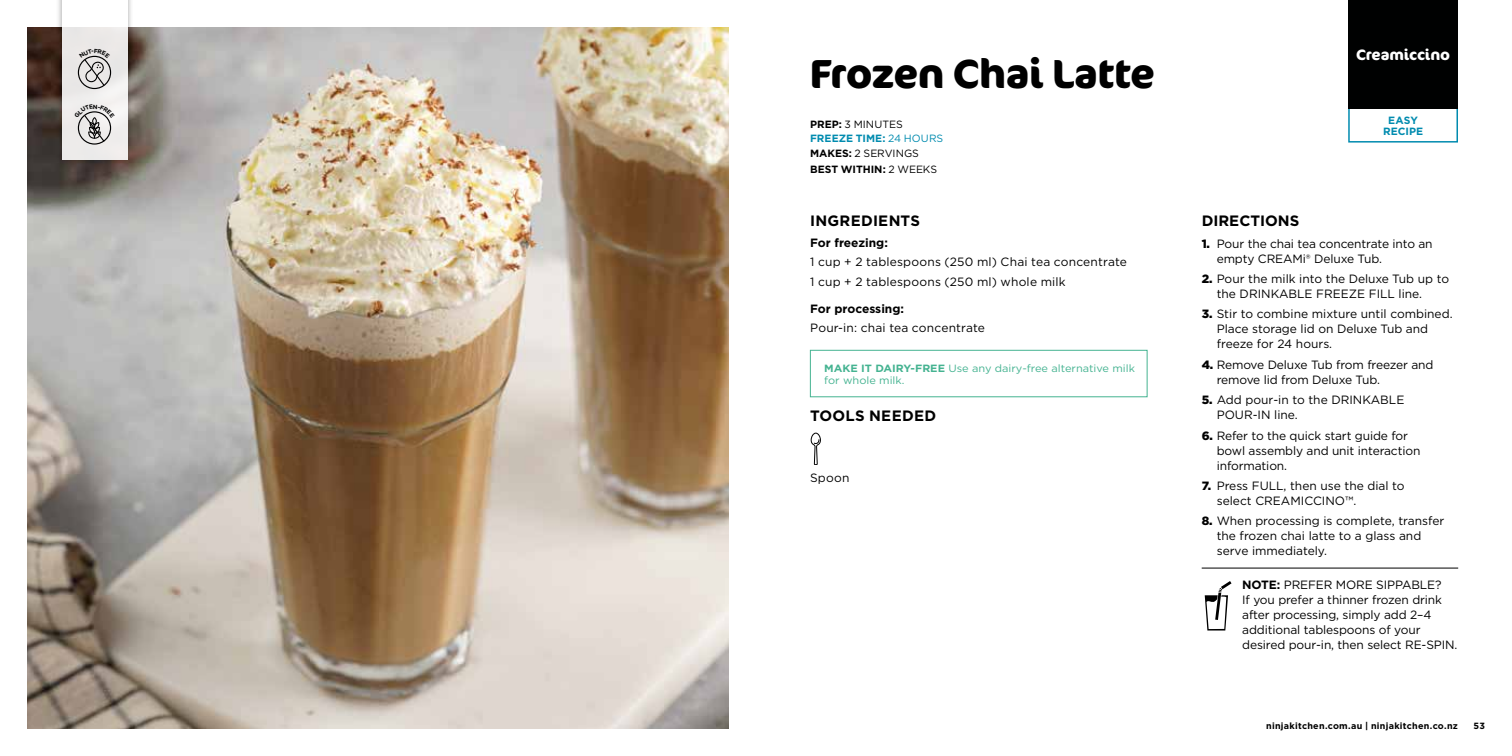
<style>
.page{position:relative;width:1512px;height:756px;background:#fff}
.page>*{position:absolute;margin:0;border:0;box-sizing:border-box;transform-origin:0 0}
.t1{font:700 40.5px "Cocon Pro";letter-spacing:-.015em;color:#000}
.t2{font:700 15px "Gotham";letter-spacing:.01em;color:#000}
.t3{font:700 15px "Cocon Pro";letter-spacing:-.005em;color:#fff}
.t4{font:12px/15px "Gotham";letter-spacing:-.01em;color:#000}
.t5{font:12px/19.6px "Gotham";letter-spacing:.015em;color:#000}
.t6{font:700 12px "Gotham";color:#000}
.t7{font:10.5px/12px "Gotham";color:#45b391;scale:1.05 1}
.t8{font:700 10.5px/10.5px "Gotham";letter-spacing:.005em;color:#008baf;text-align:center}
.t9{font:700 10.5px/15.3px "Gotham";color:#000}
.t10{font:700 9px "Gotham";letter-spacing:.03em;color:#000}
.s1{color:#000}
.s2{font-weight:400;color:#000}
.s3{font-weight:400}
.s4{font-weight:700}
.s5{font-weight:900}
</style>
<div class="page">
<img style="left:27px;top:27px;width:702px;height:702px">
<div style="left:1348px;top:102px;width:110px;height:41px;border:2px solid #008baf"></div>
<div style="left:1348px;top:0;width:110px;height:109px;background:#000101"></div>
<hr style="left:1202px;top:568px;width:256px;height:1px;background:#000">
<div style="left:55px;top:0;width:79px;height:166px;background:#000;opacity:.4"></div>
<div style="left:62px;top:0;width:65px;height:160px;background:linear-gradient(to bottom,#f5f4f4,#ebe9e8)"></div>
<div style="left:78px;top:56px;width:33px;height:33px;border:1px solid #000;border-radius:50%"></div>
<div style="left:78px;top:111px;width:33px;height:34px;border:1px solid #000;border-radius:50%"></div>
<div style="left:810px;top:350px;width:338px;height:47px;border:1px solid #45b391"></div>
<svg style="left:811px;top:433px;width:10px;height:32px"></svg>
<svg style="left:1205px;top:581px;width:27px;height:50px"></svg>
<svg style="left:79px;top:49px;width:31px;height:38px"></svg>
<svg style="left:74px;top:104px;width:41px;height:39px"></svg>
<h1 class="t1" style="left:810px;top:45px;width:347px">Frozen Chai Latte</h1>
<p class="t8" style="left:810px;top:118px;width:135px;line-height:13.8px;text-align:left"><span class="s1">PREP:</span> <span class="s2">3 MINUTES<br></span>FREEZE TIME: <span class="s3">24 HOURS</span></p>
<p class="t9" style="left:810px;top:146px;width:129px">MAKES: <span class="s3">2 SERVINGS<br></span>BEST WITHIN: <span class="s3">2 WEEKS</span></p>
<p class="t2" style="left:810px;top:211px;width:111px">INGREDIENTS</p>
<p class="t6" style="left:810px;top:235px;width:79px">For freezing:</p>
<p class="t5" style="left:810px;top:252px;width:318px">1 cup + 2 tablespoons (250 ml) Chai tea concentrate<br>1 cup + 2 tablespoons (250 ml) whole milk</p>
<p class="t6" style="left:810px;top:300px;width:95px">For processing:</p>
<p class="t5" style="left:810px;top:318px;width:176px">Pour-in: chai tea concentrate</p>
<p class="t7" style="left:824px;top:362px;width:297px"><span class="s4">MAKE IT DAIRY-FREE</span> Use any dairy-free alternative milk for whole milk.</p>
<p class="t2" style="left:810px;top:406px;width:128px">TOOLS NEEDED</p>
<p class="t4" style="left:810px;top:470px;width:41px">Spoon</p>
<p class="t3" style="left:1356px;top:45px;width:96px">Creamiccino</p>
<p class="t8" style="left:1383px;top:115px;width:41px">EASY<br>RECIPE</p>
<p class="t2" style="left:1202px;top:211px;width:99px">DIRECTIONS</p>
<p class="t4" style="left:1217px;top:236px;width:218px;text-indent:-15px"><span class="s5">1.</span> Pour the chai tea concentrate into an empty CREAMi® Deluxe Tub.</p>
<p class="t4" style="left:1217px;top:271px;width:234px;text-indent:-15px"><span class="s5">2.</span> Pour the milk into the Deluxe Tub up to the DRINKABLE FREEZE FILL line.</p>
<p class="t4" style="left:1217px;top:306px;width:237px;text-indent:-15px"><span class="s5">3.</span> Stir to combine mixture until combined.<br>Place storage lid on Deluxe Tub and freeze for 24 hours.</p>
<p class="t4" style="left:1217px;top:357px;width:218px;text-indent:-15px"><span class="s5">4.</span> Remove Deluxe Tub from freezer and remove lid from Deluxe Tub.</p>
<p class="t4" style="left:1217px;top:392px;width:189px;text-indent:-15px"><span class="s5">5.</span> Add pour-in to the DRINKABLE<br>POUR-IN line.</p>
<p class="t4" style="left:1217px;top:428px;width:205px;text-indent:-15px"><span class="s5">6.</span> Refer to the quick start guide for bowl assembly and unit interaction information.</p>
<p class="t4" style="left:1217px;top:478px;width:190px;text-indent:-15px"><span class="s5">7.</span> Press FULL, then use the dial to select CREAMICCINO™.</p>
<p class="t4" style="left:1217px;top:513px;width:229px;text-indent:-15px"><span class="s5">8.</span> When processing is complete, transfer the frozen chai latte to a glass and serve immediately.</p>
<p class="t4" style="left:1242px;top:577px;width:217px"><span class="s4">NOTE:</span> PREFER MORE SIPPABLE?<br>If you prefer a thinner frozen drink after processing, simply add 2–4 additional tablespoons of your desired pour-in, then select RE-SPIN.</p>
<p class="t10" style="left:1266px;top:720px;width:193px">ninjakitchen.com.au | ninjakitchen.co.nz</p>
<p class="t10" style="left:1474px;top:720px;width:13px">53</p>
</div>
